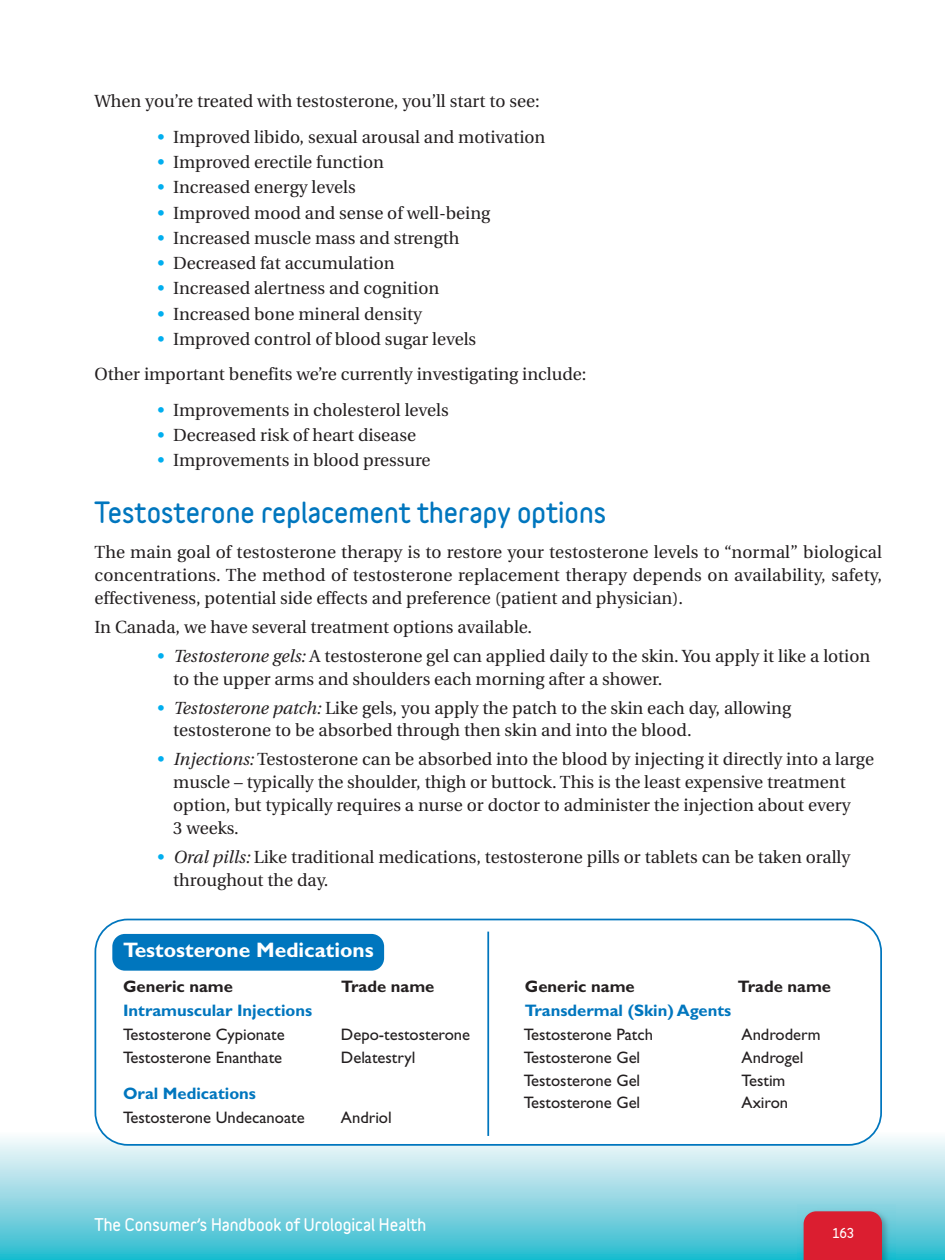
<style>
.page{position:relative;width:945px;height:1260px;background:#fff}
.page>*{position:absolute;margin:0;border:0;box-sizing:border-box;transform-origin:0 0}
.t1{font:900 26.25px "Variable";color:#0076be}
.t2{font:700 21px "Gill Sans";color:#fff}
.t3{font:17.5px/22.8px "Utopia";color:#231f20}
.t4{font:16.62px/24px "Gill Sans";color:#231f20}
.t5{font:700 16.62px "Gill Sans";color:#0076be}
.t6{font:700 16.62px "Gill Sans";color:#231f20}
.t7{font:900 15.75px "Variable";color:#fff}
.t8{font:900 12.25px "Variable";color:#fff}
.s1{color:#00aeef}
.s2{font-style:italic}
.s3{font-weight:700;color:#0076be}
</style>
<div class="page">
<svg style="left:0;top:1137px;width:945px;height:123px;background:#8fd7e3"></svg>
<img style="left:798px;top:1205px;width:98px;height:55px">
<div style="left:804px;top:1211px;width:78px;height:49px;background:#db1e30"></div>
<svg style="left:94px;top:919px;width:788px;height:227px"></svg>
<div style="left:112px;top:934px;width:272px;height:37px;background:#0076be;border-radius:13px"></div>
<hr style="left:487px;top:932px;width:2px;height:204px;background:#0076be">
<p class="t3" style="left:94px;top:92px;width:447px">When you’re treated with testosterone, you’ll start to see:</p>
<p class="t3" style="left:158px;top:127px;width:389px"><span class="s1">•</span> Improved libido, sexual arousal and motivation</p>
<p class="t3" style="left:158px;top:152px;width:228px"><span class="s1">•</span> Improved erectile function</p>
<p class="t3" style="left:158px;top:178px;width:200px"><span class="s1">•</span> Increased energy levels</p>
<p class="t3" style="left:158px;top:203px;width:334px"><span class="s1">•</span> Improved mood and sense of well-being</p>
<p class="t3" style="left:158px;top:228px;width:304px"><span class="s1">•</span> Increased muscle mass and strength</p>
<p class="t3" style="left:158px;top:253px;width:239px"><span class="s1">•</span> Decreased fat accumulation</p>
<p class="t3" style="left:158px;top:279px;width:283px"><span class="s1">•</span> Increased alertness and cognition</p>
<p class="t3" style="left:158px;top:304px;width:266px"><span class="s1">•</span> Increased bone mineral density</p>
<p class="t3" style="left:95px;top:323px;width:494px;line-height:35.4px;text-indent:63px"><span class="s1">•</span> Improved control of blood sugar levels<br>Other important benefits we’re currently investigating include:</p>
<p class="t3" style="left:158px;top:400px;width:293px"><span class="s1">•</span> Improvements in cholesterol levels</p>
<p class="t3" style="left:158px;top:425px;width:260px"><span class="s1">•</span> Decreased risk of heart disease</p>
<p class="t3" style="left:158px;top:450px;width:275px"><span class="s1">•</span> Improvements in blood pressure</p>
<p class="t1" style="left:94px;top:501px;width:513px">Testosterone replacement therapy options</p>
<p class="t3" style="left:94px;top:542px;width:789px;text-align:justify">The main goal of testosterone therapy is to restore your testosterone levels to “normal” biological concentrations. The method of testosterone replacement therapy depends on availability, safety, effectiveness, potential side effects and preference (patient and physician).</p>
<p class="t3" style="left:94px;top:617px;width:439px">In Canada, we have several treatment options available.</p>
<p class="t3" style="left:173px;top:646px;width:699px;text-indent:-16px"><span class="s1">•</span> <span class="s2">Testosterone gels:</span> A testosterone gel can applied daily to the skin. You apply it like a lotion to the upper arms and shoulders each morning after a shower.</p>
<p class="t3" style="left:173px;top:698px;width:619px;text-indent:-16px"><span class="s1">•</span> <span class="s2">Testosterone patch:</span> Like gels, you apply the patch to the skin each day, allowing testosterone to be absorbed through then skin and into the blood.</p>
<p class="t3" style="left:173px;top:750px;width:702px;text-indent:-16px"><span class="s1">•</span> <span class="s2">Injections:</span> Testosterone can be absorbed into the blood by injecting it directly into a large muscle – typically the shoulder, thigh or buttock. This is the least expensive treatment option, but typically requires a nurse or doctor to administer the injection about every<br>3 weeks.</p>
<p class="t3" style="left:173px;top:847px;width:679px;text-indent:-16px"><span class="s1">•</span> <span class="s2">Oral pills:</span> Like traditional medications, testosterone pills or tablets can be taken orally throughout the day.</p>
<p class="t2" style="left:123px;top:942px;width:252px">Testosterone Medications</p>
<p class="t6" style="left:123px;top:980px;width:111px">Generic name</p>
<p class="t6" style="left:341px;top:980px;width:95px">Trade name</p>
<p class="t6" style="left:525px;top:980px;width:111px">Generic name</p>
<p class="t6" style="left:738px;top:980px;width:95px">Trade name</p>
<p class="t5" style="left:123px;top:1005px;width:191px">Intramuscular Injections</p>
<p class="t5" style="left:525px;top:1005px;width:208px">Transdermal (Skin) Agents</p>
<p class="t4" style="left:123px;top:1024px;width:163px">Testosterone Cypionate</p>
<p class="t4" style="left:341px;top:1024px;width:131px">Depo-testosterone</p>
<p class="t4" style="left:123px;top:1047px;width:161px">Testosterone Enanthate</p>
<p class="t4" style="left:341px;top:1047px;width:76px">Delatestryl</p>
<p class="t4" style="left:123px;top:1082px;width:183px"><span class="s3">Oral Medications<br></span>Testosterone Undecanoate</p>
<p class="t4" style="left:524px;top:1024px;width:131px">Testosterone Patch</p>
<p class="t4" style="left:742px;top:1024px;width:81px">Androderm</p>
<p class="t4" style="left:524px;top:1047px;width:118px">Testosterone Gel</p>
<p class="t4" style="left:742px;top:1047px;width:63px">Androgel</p>
<p class="t4" style="left:524px;top:1070px;width:118px">Testosterone Gel</p>
<p class="t4" style="left:742px;top:1070px;width:45px">Testim</p>
<p class="t4" style="left:524px;top:1092px;width:118px">Testosterone Gel</p>
<p class="t4" style="left:742px;top:1092px;width:48px">Axiron</p>
<p class="t4" style="left:341px;top:1106px;width:52px">Andriol</p>
<p class="t7" style="left:94px;top:1218px;width:333px">The Consumer’s Handbook of Urological Health</p>
<p class="t8" style="left:832px;top:1228px;width:24px">163</p>
</div>
